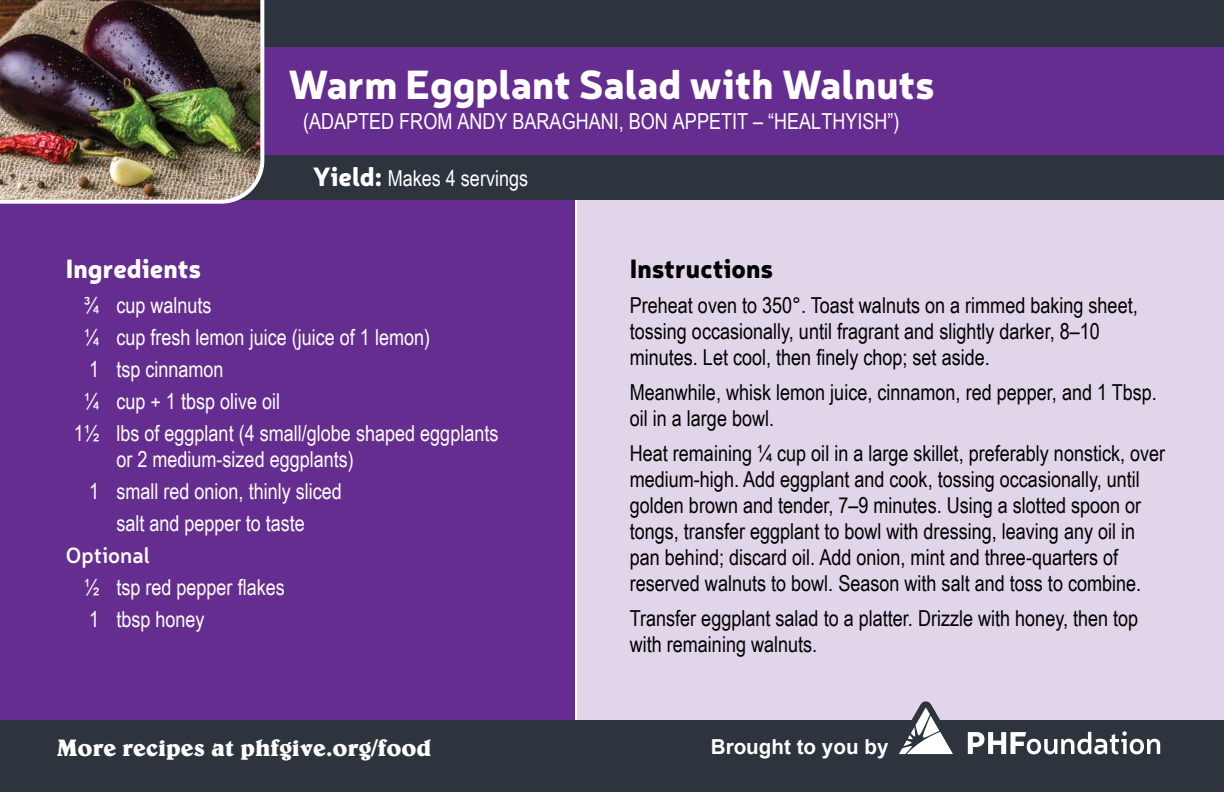
<style>
.page{position:relative;width:1224px;height:792px;background:#e1d5e9}
.page>*{position:absolute;margin:0;border:0;box-sizing:border-box;transform-origin:0 0}
.t1{font:900 40px "Neris";color:#fff}
.t2{font:900 26px "Neris";color:#000}
.t3{font:900 26px "Neris";color:#fff}
.t4{font:700 24px "Belwe";color:#fff}
.t5{font:22px/26px "Arial Narrow";color:#000}
.t6{font:22px/32px "Arial Narrow";color:#fff}
.t7{font:600 22px "Neris";color:#fff}
.t8{font:700 20.6px "Arial";color:#fff}
.s1{font-family:"Neris";font-weight:900;font-size:26px}
</style>
<div class="page">
<div style="left:0;top:200px;width:577px;height:520px;background:#662d91"></div>
<div style="left:0;top:0;width:1224px;height:200px;background:#2d343e"></div>
<div style="left:0;top:47px;width:1224px;height:108px;background:#662d91"></div>
<div style="left:0;top:720px;width:1224px;height:72px;background:#2d343e"></div>
<svg style="left:899px;top:701px;width:262px;height:54px"></svg>
<img style="left:0;top:0;width:266px;height:206px">
<h1 class="t1" style="left:288px;top:55px;width:648px">Warm Eggplant Salad with Walnuts</h1>
<p class="t6" style="left:303px;top:104px;width:598px">(ADAPTED FROM ANDY BARAGHANI, BON APPETIT – “HEALTHYISH”)</p>
<p class="t6" style="left:313px;top:161px;width:217px"><span class="s1">Yield:</span> Makes 4 servings</p>
<p class="t3" style="left:66px;top:249px;width:137px">Ingredients</p>
<p class="t6" style="left:84px;top:288px;width:129px">¾ cup walnuts</p>
<p class="t6" style="left:84px;top:320px;width:348px">¼ cup fresh lemon juice (juice of 1 lemon)</p>
<p class="t6" style="left:89px;top:352px;width:136px">1 tsp cinnamon</p>
<p class="t6" style="left:84px;top:384px;width:198px">¼ cup + 1 tbsp olive oil</p>
<p class="t6" style="left:74px;top:416px;width:426px">1½ lbs of eggplant (4 small/globe shaped eggplants</p>
<p class="t6" style="left:116px;top:442px;width:239px">or 2 medium-sized eggplants)</p>
<p class="t6" style="left:89px;top:474px;width:254px">1 small red onion, thinly sliced</p>
<p class="t6" style="left:116px;top:506px;width:190px">salt and pepper to taste</p>
<p class="t7" style="left:66px;top:540px;width:86px">Optional</p>
<p class="t6" style="left:84px;top:571px;width:202px">½ tsp red pepper flakes<br>1 tbsp honey</p>
<p class="t2" style="left:630px;top:249px;width:145px">Instructions</p>
<p class="t5" style="left:630px;top:291px;width:509px">Preheat oven to 350°. Toast walnuts on a rimmed baking sheet, tossing occasionally, until fragrant and slightly darker, 8–10 minutes. Let cool, then finely chop; set aside.</p>
<p class="t5" style="left:630px;top:378px;width:529px">Meanwhile, whisk lemon juice, cinnamon, red pepper, and 1 Tbsp. oil in a large bowl.</p>
<p class="t5" style="left:630px;top:439px;width:537px">Heat remaining ¼ cup oil in a large skillet, preferably nonstick, over medium-high. Add eggplant and cook, tossing occasionally, until golden brown and tender, 7–9 minutes. Using a slotted spoon or tongs, transfer eggplant to bowl with dressing, leaving any oil in pan behind; discard oil. Add onion, mint and three-quarters of reserved walnuts to bowl. Season with salt and toss to combine.</p>
<p class="t5" style="left:630px;top:604px;width:510px">Transfer eggplant salad to a platter. Drizzle with honey, then top with remaining walnuts.</p>
<p class="t4" style="left:57px;top:733px;width:376px">More recipes at phfgive.org/food</p>
<p class="t8" style="left:711px;top:733px;width:179px">Brought to you by</p>
</div>
